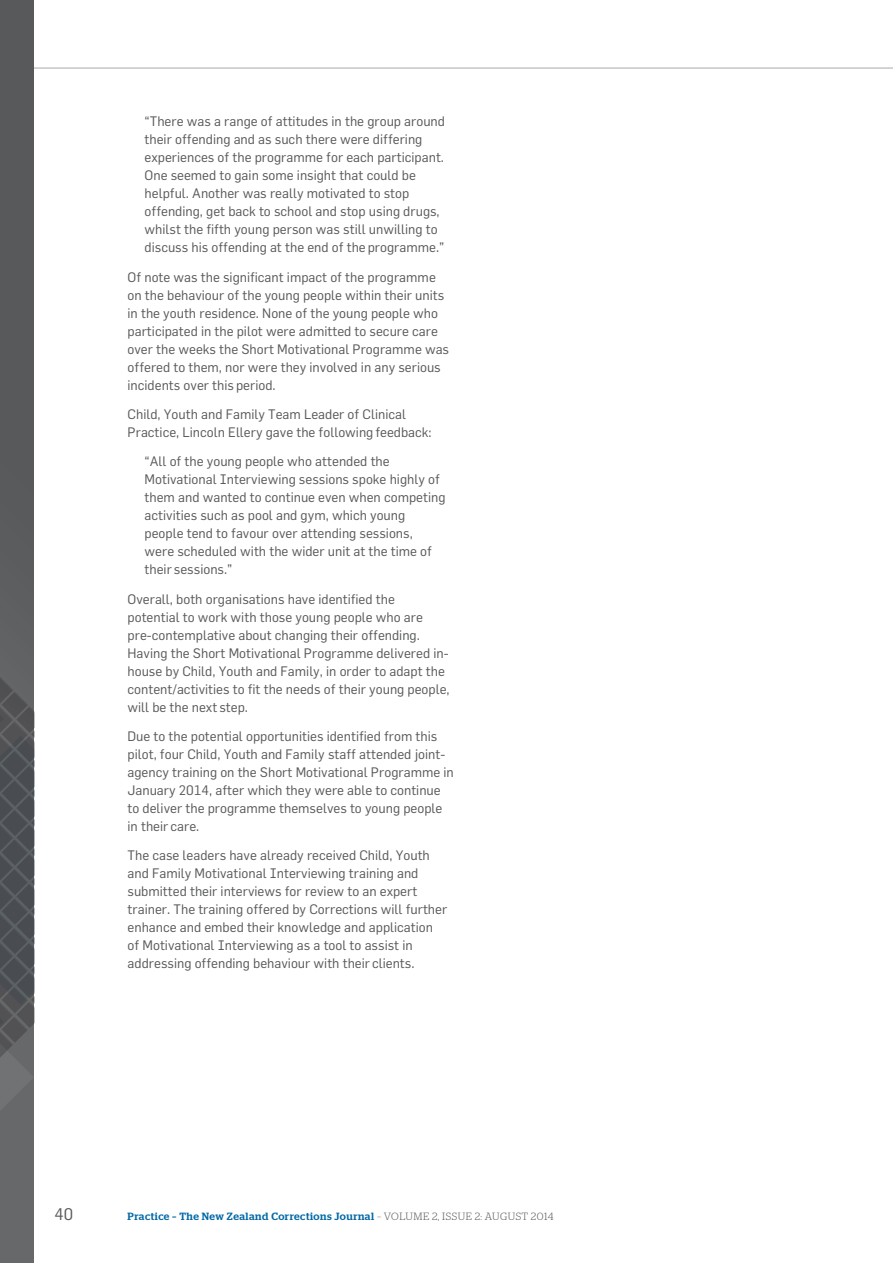
<style>
.page{position:relative;width:893px;height:1263px;background:#fff}
.page>*{position:absolute;margin:0;border:0;box-sizing:border-box;transform-origin:0 0}
.t1{font:16.5px "Flama Maori";color:#58595b}
.t2{font:13.5px/18px "Flama Maori";color:#58595b}
.t3{font:500 10.5px "Stag";letter-spacing:.05em;color:#0068a6}
.s1{font-weight:300;color:#58595b}
</style>
<div class="page">
<hr style="left:0;top:68px;width:893px;height:1px;background:#a7a9ac">
<div style="left:0;top:0;width:34px;height:1263px;background:#58595b"></div>
<svg style="left:0;top:655px;width:34px;height:608px"></svg>
<p class="t2" style="left:145px;top:111px;width:302px">“There was a range of attitudes in the group around their offending and as such there were differing experiences of the programme for each participant.<br>One seemed to gain some insight that could be helpful. Another was really motivated to stop offending, get back to school and stop using drugs, whilst the fifth young person was still unwilling to discuss his offending at the end of the programme.”</p>
<p class="t2" style="left:128px;top:268px;width:323px">Of note was the significant impact of the programme on the behaviour of the young people within their units in the youth residence. None of the young people who participated in the pilot were admitted to secure care over the weeks the Short Motivational Programme was offered to them, nor were they involved in any serious incidents over this period.</p>
<p class="t2" style="left:128px;top:405px;width:306px">Child, Youth and Family Team Leader of Clinical<br>Practice, Lincoln Ellery gave the following feedback:</p>
<p class="t2" style="left:145px;top:451px;width:302px">“All of the young people who attended the Motivational Interviewing sessions spoke highly of them and wanted to continue even when competing activities such as pool and gym, which young people tend to favour over attending sessions, were scheduled with the wider unit at the time of their sessions.”</p>
<p class="t2" style="left:128px;top:590px;width:324px">Overall, both organisations have identified the potential to work with those young people who are pre-contemplative about changing their offending.<br>Having the Short Motivational Programme delivered in&shy;house by Child, Youth and Family, in order to adapt the content/activities to fit the needs of their young people, will be the next step.</p>
<p class="t2" style="left:128px;top:727px;width:328px">Due to the potential opportunities identified from this pilot, four Child, Youth and Family staff attended joint&shy;agency training on the Short Motivational Programme in January 2014, after which they were able to continue to deliver the programme themselves to young people in their care.</p>
<p class="t2" style="left:128px;top:845px;width:321px">The case leaders have already received Child, Youth and Family Motivational Interviewing training and submitted their interviews for review to an expert trainer. The training offered by Corrections will further enhance and embed their knowledge and application of Motivational Interviewing as a tool to assist in addressing offending behaviour with their clients.</p>
<p class="t1" style="left:54px;top:1204px;width:20px">40</p>
<p class="t3" style="left:128px;top:1210px;width:427px">Practice – The New Zealand Corrections Journal <span class="s1">– VOLUME 2, ISSUE 2: AUGUST 2014</span></p>
</div>
